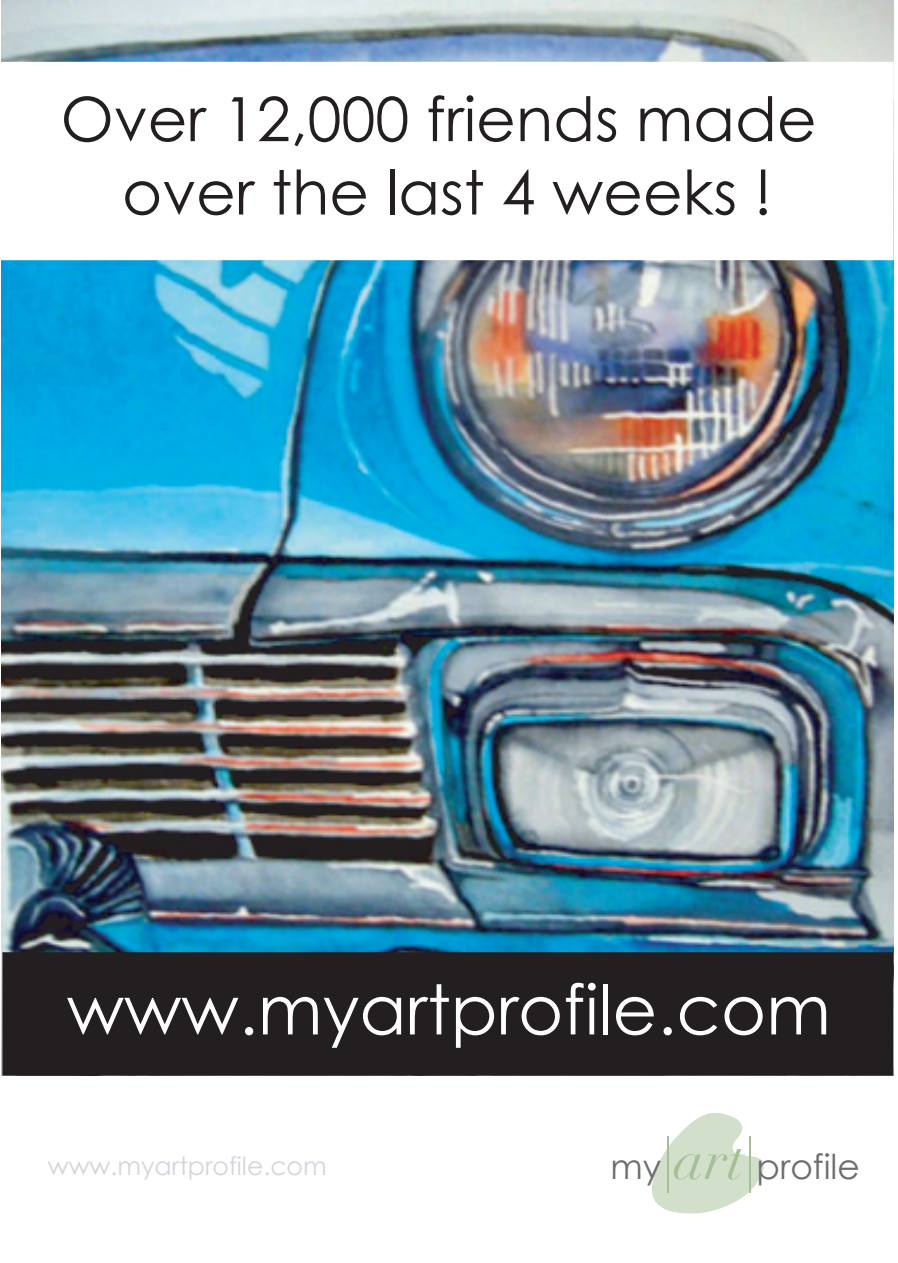
<style>
.page{position:relative;width:898px;height:1263px;background:#fff}
.page>*{position:absolute;margin:0;border:0;box-sizing:border-box;transform-origin:0 0}
.t1{font:68.85px "Century Gothic";color:#fff}
.t2{font:61.05px/73.3px "Century Gothic";color:#231f20;text-align:center}
.t3{font:34.5px "Century Gothic";color:#6c6d70}
.t4{font:25.2px "Century Gothic";color:#d2d6dc}
.s1{font-family:"Didot";font-style:italic;font-size:56.55px;color:#a5c097}
</style>
<div class="page">
<img style="left:2px;top:0;width:890px;height:952px">
<svg style="left:652px;top:1113px;width:111px;height:100px"></svg>
<div style="left:0;top:62px;width:893px;height:198px;background:#fff"></div>
<div style="left:2px;top:952px;width:890px;height:123px;background:#231f20"></div>
<p class="t2" style="left:61px;top:82px;width:757px">Over 12,000 friends made over the last 4 weeks !</p>
<p class="t1" style="left:67px;top:967px;width:765px">www.myartprofile.com</p>
<p class="t4" style="left:48px;top:1150px;width:280px">www.myartprofile.com</p>
<p class="t3" style="left:610px;top:1145px;width:251px">my<span class="s1">|art|</span>profile</p>
</div>
